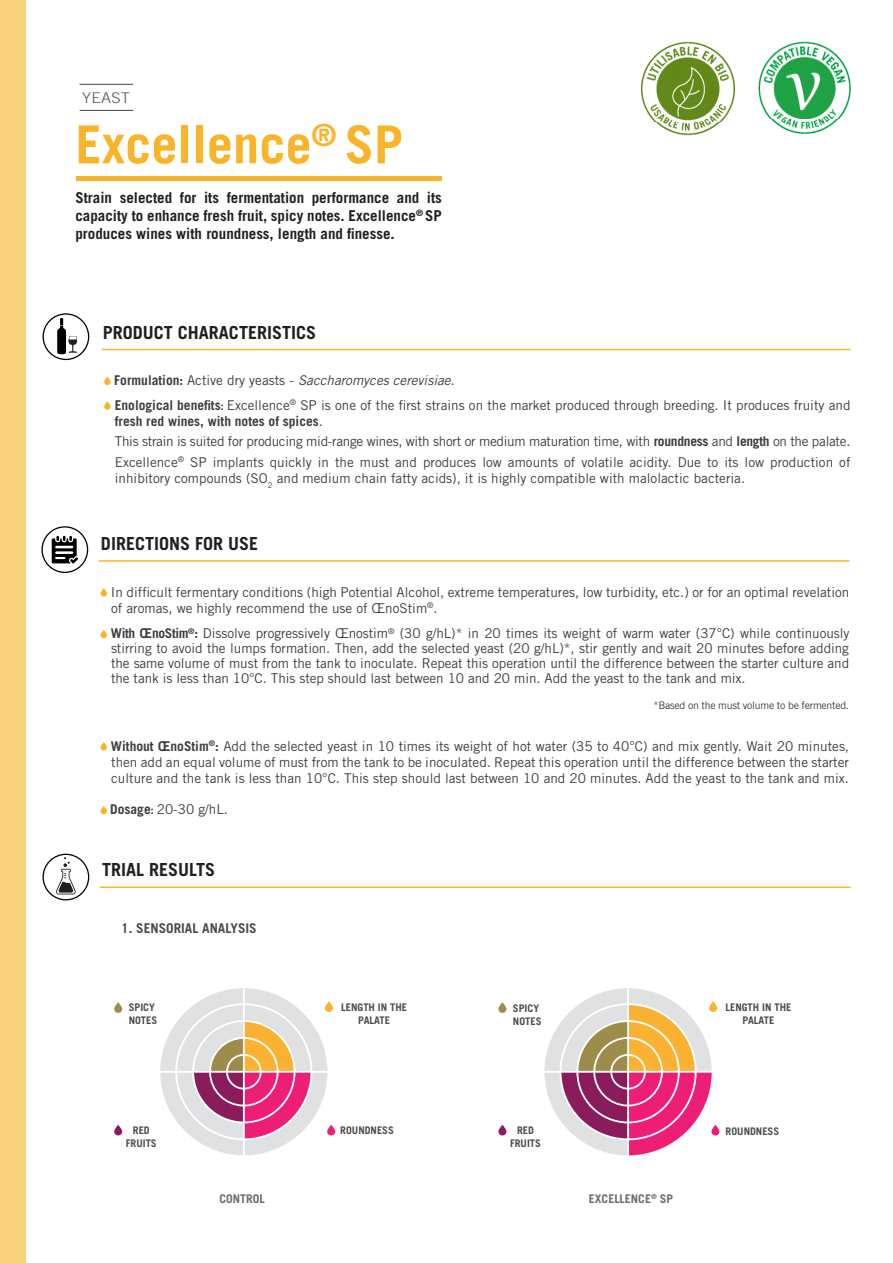
<style>
.page{position:relative;width:893px;height:1263px;background:#fff}
.page>*{position:absolute;margin:0;border:0;box-sizing:border-box;transform-origin:0 0}
.t1{font:700 52.5px "Trade Gothic LT Std";color:#f9b429}
.t2{font:700 18px "Trade Gothic LT Std";color:#231f20}
.t3{font:700 15px/18px "Trade Gothic LT Std";color:#231f20;text-align:justify}
.t4{font:300 14.7px "Trade Gothic LT Std";letter-spacing:.02em;color:#57585a;scale:1.12 1}
.t5{font:13.5px/16.2px "Trade Gothic LT Std";color:#3e3e3f}
.t6{font:13.5px "Trade Gothic LT Std";letter-spacing:-.02em;color:#3e3e3f}
.t7{font:italic 13.5px "Trade Gothic LT Std";color:#3e3e3f}
.t8{font:700 13.5px "Trade Gothic LT Std";color:#4b4c4d}
.t9{font:700 12px "Trade Gothic LT Std";color:#6c6d70}
.t10{font:700 10.5px/12.6px "Trade Gothic LT Std";color:#4b4c4d;text-align:center}
.t11{font:10.5px "Trade Gothic LT Std";letter-spacing:-.025em;color:#3e3e3f}
.s1{font-weight:700;font-style:normal}
.s2{font-style:normal}
.s3{font-weight:700}
.s4{font-family:"Trade Gothic LT Std Bd Cn 20"}
</style>
<div class="page">
<div style="left:0;top:0;width:26px;height:1263px;background:#fbd27e"></div>
<svg style="left:104px;top:376px;width:7px;height:9px"></svg>
<svg style="left:104px;top:401px;width:7px;height:9px"></svg>
<svg style="left:43px;top:313px;width:46px;height:47px"></svg>
<hr style="left:102px;top:349px;width:748px;height:1px;background:#f9b429">
<hr style="left:76px;top:176px;width:366px;height:4px;background:#f9b429">
<img style="left:641px;top:41px;width:93px;height:95px">
<img style="left:758px;top:41px;width:92px;height:93px">
<hr style="left:100px;top:886px;width:750px;height:2px;background:#f9b429">
<svg style="left:43px;top:854px;width:46px;height:46px"></svg>
<svg style="left:160px;top:988px;width:167px;height:167px"></svg>
<svg style="left:114px;top:1002px;width:8px;height:11px"></svg>
<svg style="left:325px;top:1001px;width:8px;height:11px"></svg>
<svg style="left:327px;top:1125px;width:8px;height:10px"></svg>
<svg style="left:114px;top:1125px;width:8px;height:10px"></svg>
<svg style="left:544px;top:988px;width:168px;height:167px"></svg>
<svg style="left:498px;top:1002px;width:8px;height:11px"></svg>
<svg style="left:709px;top:1001px;width:8px;height:11px"></svg>
<svg style="left:711px;top:1125px;width:8px;height:10px"></svg>
<svg style="left:498px;top:1125px;width:8px;height:10px"></svg>
<hr style="left:80px;top:84px;width:53px;height:1px;background:#57585a">
<hr style="left:80px;top:110px;width:53px;height:1px;background:#57585a">
<div style="left:101px;top:588px;width:6px;height:9px;background:#f9b429;border-radius:3px"></div>
<svg style="left:101px;top:630px;width:6px;height:8px"></svg>
<svg style="left:101px;top:742px;width:6px;height:8px"></svg>
<svg style="left:101px;top:806px;width:6px;height:8px"></svg>
<svg style="left:41px;top:526px;width:47px;height:47px"></svg>
<hr style="left:99px;top:560px;width:750px;height:2px;background:#f9b429">
<p class="t4" style="left:82px;top:89px;width:44px">YEAST</p>
<p class="t1" style="left:75px;top:112px;width:329px">Excellence<sup>®</sup> SP</p>
<p class="t3" style="left:75px;top:189px;width:368px">Strain selected for its fermentation performance and its capacity to enhance fresh fruit, spicy notes. Excellence<sup>®</sup> SP produces wines with roundness, length and finesse.</p>
<p class="t2" style="left:103px;top:322px;width:215px">PRODUCT CHARACTERISTICS</p>
<p class="t7" style="left:114px;top:372px;width:342px"><span class="s1">Formulation:</span> <span class="s2">Active dry yeasts -</span> Saccharomyces cerevisiae.</p>
<p class="t5" style="left:115px;top:397px;width:737px"><span class="s3">Enological benefits</span><span class="s4">:</span> Excellence<sup>®</sup> SP is one of the first strains on the market produced through breeding. It produces fruity and <span class="s3">fresh red wines, with notes of spices</span>.</p>
<p class="t6" style="left:115px;top:433px;width:737px">This strain is suited for producing mid-range wines, with short or medium maturation time, with <span class="s3">roundness</span> and <span class="s3">length</span> on the palate.</p>
<p class="t5" style="left:115px;top:454px;width:737px">Excellence<sup>®</sup> SP implants quickly in the must and produces low amounts of volatile acidity. Due to its low production of inhibitory compounds (SO<sub>2</sub> and medium chain fatty acids), it is highly compatible with malolactic bacteria.</p>
<p class="t2" style="left:101px;top:532px;width:159px">DIRECTIONS FOR USE</p>
<p class="t5" style="left:111px;top:583px;width:740px">In difficult fermentary conditions (high Potential Alcohol, extreme temperatures, low turbidity, etc.) or for an optimal revelation of aromas, we highly recommend the use of ŒnoStim<sup>®</sup>.</p>
<p class="t5" style="left:111px;top:626px;width:740px;line-height:15px;text-align:justify"><span class="s3">With ŒnoStim</span><sup>®</sup><span class="s3">:</span> Dissolve progressively Œnostim<sup>®</sup> (30 g/hL)* in 20 times its weight of warm water (37°C) while continuously stirring to avoid the lumps formation. Then, add the selected yeast (20 g/hL)*, stir gently and wait 20 minutes before adding the same volume of must from the tank to inoculate. Repeat this operation until the difference between the starter culture and the tank is less than 10°C. This step should last between 10 and 20 min. Add the yeast to the tank and mix.</p>
<p class="t11" style="left:653px;top:699px;width:197px">*Based on the must volume to be fermented.</p>
<p class="t5" style="left:111px;top:737px;width:740px;text-align:justify"><span class="s3">Without ŒnoStim</span><sup>®</sup><span class="s3">:</span> Add the selected yeast in 10 times its weight of hot water (35 to 40°C) and mix gently. Wait 20 minutes, then add an equal volume of must from the tank to be inoculated. Repeat this operation until the difference between the starter culture and the tank is less than 10°C. This step should last between 10 and 20 minutes. Add the yeast to the tank and mix.</p>
<p class="t5" style="left:110px;top:801px;width:119px"><span class="s3">Dosage</span><span class="s4">:</span> 20-30 g/hL.</p>
<p class="t2" style="left:102px;top:859px;width:115px">TRIAL RESULTS</p>
<p class="t8" style="left:121px;top:920px;width:137px">1. SENSORIAL ANALYSIS</p>
<p class="t10" style="left:129px;top:1001px;width:28px">SPICY</p>
<p class="t10" style="left:129px;top:1014px;width:30px">NOTES</p>
<p class="t10" style="left:341px;top:1001px;width:67px">LENGTH IN THE<br>PALATE</p>
<p class="t10" style="left:513px;top:1002px;width:28px">SPICY</p>
<p class="t10" style="left:513px;top:1015px;width:30px">NOTES</p>
<p class="t10" style="left:725px;top:1001px;width:67px">LENGTH IN THE<br>PALATE</p>
<p class="t10" style="left:133px;top:1124px;width:18px">RED</p>
<p class="t10" style="left:340px;top:1124px;width:55px">ROUNDNESS</p>
<p class="t10" style="left:126px;top:1137px;width:32px">FRUITS</p>
<p class="t10" style="left:517px;top:1124px;width:18px">RED</p>
<p class="t10" style="left:726px;top:1125px;width:55px">ROUNDNESS</p>
<p class="t10" style="left:510px;top:1137px;width:32px">FRUITS</p>
<p class="t9" style="left:220px;top:1191px;width:47px">CONTROL</p>
<p class="t9" style="left:589px;top:1191px;width:86px">EXCELLENCE<sup>®</sup> SP</p>
</div>
